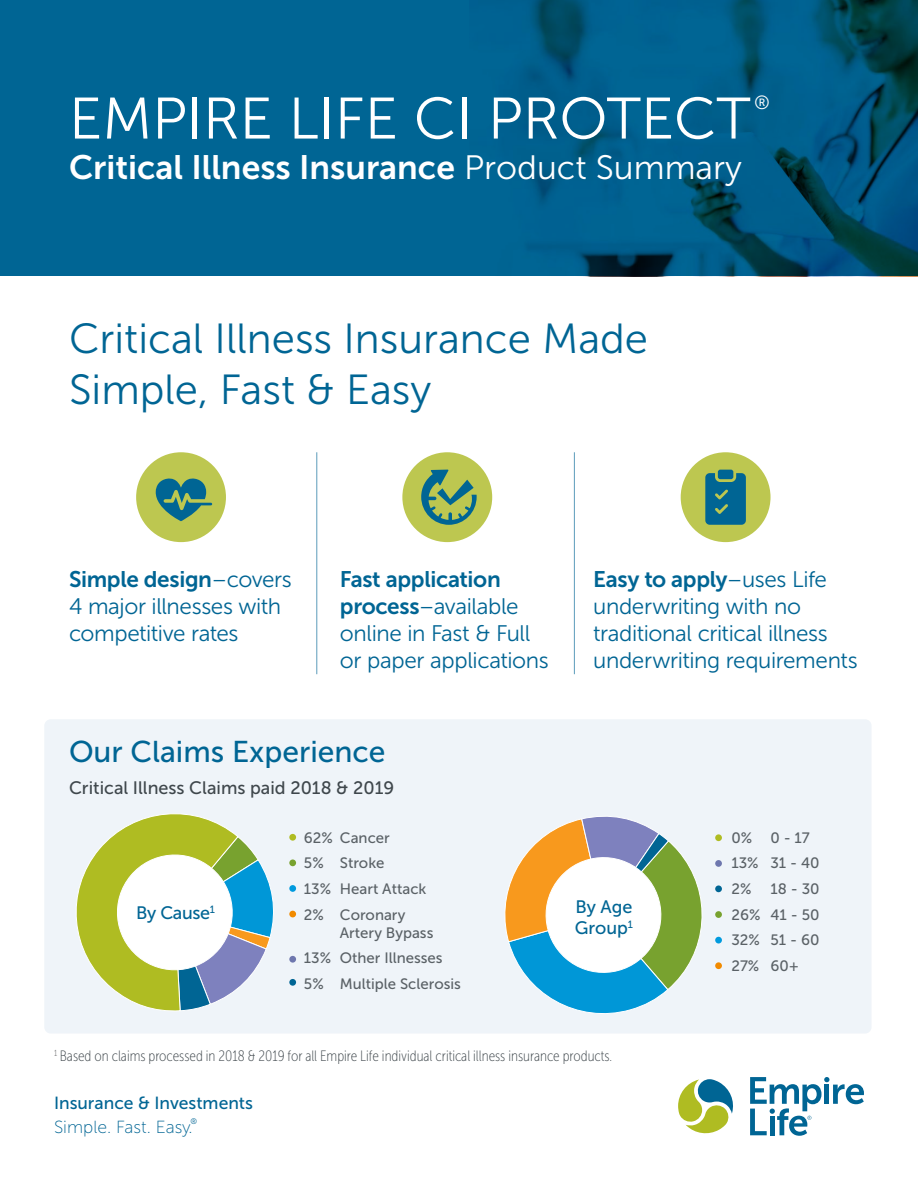
<style>
.page{position:relative;width:918px;height:1188px;background:#fff}
.page>*{position:absolute;margin:0;border:0;box-sizing:border-box;transform-origin:0 0}
.Heading_1{font:58.35px "Museo Sans 300";color:#fff}
.Heading_2{font:42px/50.4px "Museo Sans 300";color:#006594}
.Subhead{font:33.75px "Museo Sans 700";color:#fff}
.EL_Heading_3_-_14_pt{font:30px "Museo Sans 500";color:#006594}
.Callouts{font:22.5px/27px "Museo Sans 300";letter-spacing:-.015em;color:#006594}
.Heading_1-2{font:19.05px "Museo Sans 300";color:#fff}
._10pt_h3{font:18px "Museo Sans 500";color:#3f474c}
.EL_Body_Text_-_10_pt{font:18px/21.6px "Museo Sans 500";color:#006594}
.Tagline_Text{font:17.55px "Museo Sans 500";color:#006594}
.Tagline_Text-2{font:17.55px "Museo Sans 100";color:#006594}
.EL_Body_Text_-_10_pt-2{font:15px/18px "Museo Sans 500";color:#5a6166}
.t1{font:15px "Museo Sans Cond 100";color:#3f474c}
.Tagline_Text-3{font:8.1px "Museo Sans 300";color:#006594}
.s1{font-family:"Museo Sans 300"}
.s2{font-family:"Museo Sans 700"}
</style>
<div class="page">
<svg style="left:0;top:0;width:918px;height:276px;background:#005e8a"></svg>
<div style="left:44px;top:719px;width:828px;height:315px;background:#eff4f9;border-radius:6px"></div>
<svg style="left:678px;top:1079px;width:55px;height:55px"></svg>
<svg style="left:750px;top:1077px;width:114px;height:59px"></svg>
<div style="left:681px;top:452px;width:90px;height:90px;background:#bdc750;border-radius:50%"></div>
<div style="left:718px;top:470px;width:15px;height:9px;background:#006594;border-radius:2px"></div>
<svg style="left:705px;top:473px;width:41px;height:52px;background:#146f8c"></svg>
<div style="left:136px;top:452px;width:90px;height:90px;background:#bdc750;border-radius:50%"></div>
<svg style="left:156px;top:478px;width:56px;height:43px"></svg>
<div style="left:402px;top:452px;width:90px;height:90px;background:#bdc750;border-radius:50%"></div>
<svg style="left:421px;top:470px;width:56px;height:55px"></svg>
<hr style="left:316px;top:452px;width:1px;height:222px;background:#006594">
<hr style="left:574px;top:452px;width:1px;height:222px;background:#006594">
<svg style="left:505px;top:816px;width:197px;height:198px"></svg>
<svg style="left:76px;top:814px;width:198px;height:197px"></svg>
<div style="left:289px;top:834px;width:7px;height:7px;background:#afbc22;border-radius:50%"></div>
<div style="left:715px;top:834px;width:7px;height:7px;background:#afbc22;border-radius:50%"></div>
<div style="left:289px;top:859px;width:7px;height:7px;background:#78a22f;border-radius:50%"></div>
<div style="left:715px;top:885px;width:7px;height:7px;background:#006594;border-radius:50%"></div>
<div style="left:289px;top:885px;width:7px;height:7px;background:#009ade;border-radius:50%"></div>
<div style="left:715px;top:860px;width:7px;height:7px;background:#6e77ae;border-radius:50%"></div>
<div style="left:289px;top:911px;width:7px;height:6px;background:#f18a00;border-radius:50%"></div>
<div style="left:715px;top:911px;width:7px;height:7px;background:#78a22f;border-radius:50%"></div>
<div style="left:289px;top:979px;width:7px;height:7px;background:#006594;border-radius:50%"></div>
<div style="left:715px;top:937px;width:7px;height:7px;background:#009ade;border-radius:50%"></div>
<div style="left:289px;top:956px;width:7px;height:7px;background:#6e77ae;border-radius:50%"></div>
<div style="left:715px;top:962px;width:7px;height:7px;background:#f18a00;border-radius:50%"></div>
<h1 class="Heading_1" style="left:69px;top:87px;width:683px">EMPIRE LIFE CI PROTECT</h1>
<h1 class="Heading_1-2" style="left:754px;top:92px;width:17px">®</h1>
<h1 class="Subhead" style="left:69px;top:149px;width:675px">Critical Illness Insurance <span class="s1">Product Summary</span></h1>
<h2 class="Heading_2" style="left:69px;top:314px;width:581px">Critical Illness Insurance Made<br>Simple, Fast &amp; Easy</h2>
<p class="Callouts" style="left:69px;top:566px;width:224px"><span class="s2">Simple design</span>–covers<br>4 major illnesses with competitive rates</p>
<p class="Callouts" style="left:340px;top:566px;width:210px"><span class="s2">Fast application process</span>–available online in Fast &amp; Full or paper applications</p>
<p class="Callouts" style="left:593px;top:566px;width:266px"><span class="s2">Easy to apply</span>–uses Life underwriting with no traditional critical illness underwriting requirements</p>
<h3 class="EL_Heading_3_-_14_pt" style="left:69px;top:735px;width:318px">Our Claims Experience</h3>
<h4 class="_10pt_h3" style="left:69px;top:778px;width:327px">Critical Illness Claims paid 2018 &amp; 2019</h4>
<p class="EL_Body_Text_-_10_pt" style="left:136px;top:903px;width:80px">By Cause<sup>1</sup></p>
<p class="EL_Body_Text_-_10_pt-2" style="left:304px;top:829px;width:87px">62% Cancer</p>
<p class="EL_Body_Text_-_10_pt-2" style="left:304px;top:854px;width:82px">5% Stroke</p>
<p class="EL_Body_Text_-_10_pt-2" style="left:304px;top:880px;width:124px">13% Heart Attack</p>
<p class="EL_Body_Text_-_10_pt-2" style="left:340px;top:905px;width:95px;text-indent:-36px">2% Coronary<br>Artery Bypass</p>
<p class="EL_Body_Text_-_10_pt-2" style="left:304px;top:949px;width:140px">13% Other Illnesses</p>
<p class="EL_Body_Text_-_10_pt-2" style="left:304px;top:975px;width:159px">5% Multiple Sclerosis</p>
<p class="EL_Body_Text_-_10_pt" style="left:575px;top:896px;width:60px">By Age<br>Group<sup>1</sup></p>
<p class="t1" style="left:54px;top:1048px;width:560px"><sup>1</sup> Based on claims processed in 2018 &amp; 2019 for all Empire Life individual critical illness insurance products.</p>
<p class="Tagline_Text" style="left:54px;top:1093px;width:201px">Insurance &amp; Investments</p>
<p class="Tagline_Text-2" style="left:54px;top:1117px;width:140px">Simple. Fast. Easy.</p>
<p class="Tagline_Text-3" style="left:190px;top:1116px;width:8px">®</p>
<p class="EL_Body_Text_-_10_pt-2" style="left:731px;top:829px;width:80px">0% 0 - 17</p>
<p class="EL_Body_Text_-_10_pt-2" style="left:731px;top:854px;width:90px">13% 31 - 40</p>
<p class="EL_Body_Text_-_10_pt-2" style="left:731px;top:880px;width:21px">2%</p>
<p class="EL_Body_Text_-_10_pt-2" style="left:770px;top:880px;width:51px">18 - 30</p>
<p class="EL_Body_Text_-_10_pt-2" style="left:731px;top:905px;width:90px">26% 41 - 50</p>
<p class="EL_Body_Text_-_10_pt-2" style="left:731px;top:931px;width:89px">32% 51 - 60</p>
<p class="EL_Body_Text_-_10_pt-2" style="left:731px;top:957px;width:69px">27% 60+</p>
</div>
